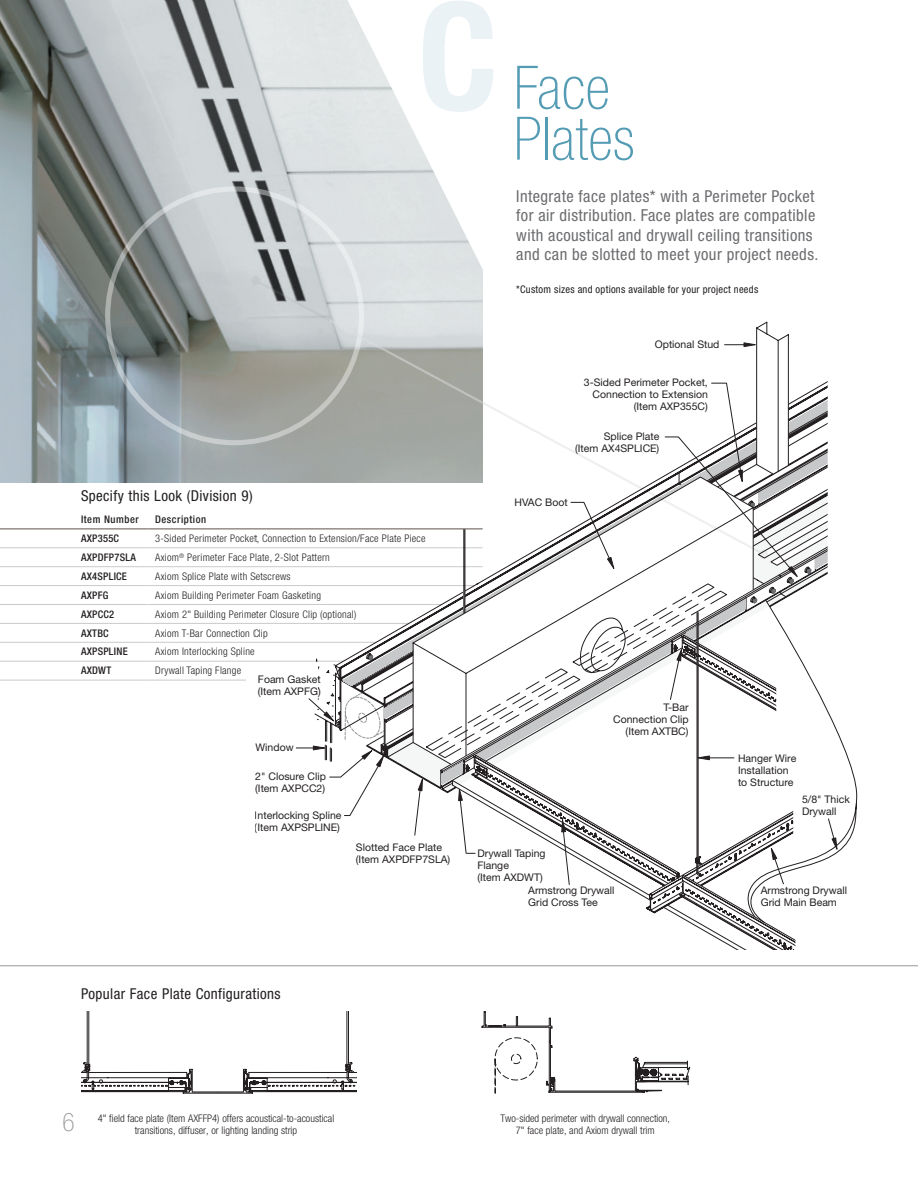
<style>
.page{position:relative;width:918px;height:1188px;background:#fff}
.page>*{position:absolute;margin:0;border:0;box-sizing:border-box;transform-origin:0 0}
.t1{font:700 condensed 150px "Helvetica Neue LT Std";color:#eaf2f6}
.t2{font:100 condensed 60px/51px "Helvetica Neue LT Std";letter-spacing:.01em;color:#549bb4}
.t3{font:100 condensed 25.5px "Helvetica Neue LT Std";color:#97999c}
.t4{font:condensed 16.5px/19.5px "Helvetica Neue LT Std";letter-spacing:.025em;color:#6c6d70}
.bullet_copy_headline{font:condensed 15px "Helvetica Neue LT Std";letter-spacing:.025em;color:#231f20}
.section_heading{font:condensed 15px "Helvetica Neue LT Std";letter-spacing:.025em;color:#231f20}
.t5{font:10.5px/12px "Helvetica Neue LT Std";color:#231f20}
.bullet_copy_text{font:300 condensed 10.5px "Helvetica Neue LT Std";letter-spacing:.025em;color:#231f20}
.bullet_copy_text-2{font:300 condensed 10.5px/12px "Helvetica Neue LT Std";color:#231f20;text-align:center}
.t6{font:500 condensed 10.5px "Helvetica Neue LT Std";letter-spacing:.025em;color:#231f20}
.t7{font:condensed 10.5px "Helvetica Neue LT Std";letter-spacing:.025em;color:#231f20}
.t8{font:500 condensed 10.5px "Helvetica Neue LT Std";letter-spacing:.05em;color:#231f20}
</style>
<div class="page">
<img style="left:0;top:0;width:483px;height:483px">
<svg style="left:348px;top:0;width:135px;height:270px;fill:#e4e8e9"></svg>
<svg style="left:0;top:965px;width:918px;height:103px"></svg>
<hr style="left:0;top:529px;width:148px;height:1px;background:#5d514e">
<hr style="left:148px;top:529px;width:335px;height:1px;background:#5d514e">
<hr style="left:0;top:548px;width:148px;height:1px;background:#cacacd">
<hr style="left:148px;top:548px;width:335px;height:1px;background:#cacacd">
<hr style="left:0;top:566px;width:148px;height:1px;background:#cacacd">
<hr style="left:0;top:585px;width:148px;height:1px;background:#cacacd">
<hr style="left:0;top:604px;width:148px;height:1px;background:#cacacd">
<hr style="left:0;top:623px;width:148px;height:1px;background:#cacacd">
<hr style="left:148px;top:566px;width:335px;height:1px;background:#cacacd">
<hr style="left:148px;top:585px;width:335px;height:1px;background:#cacacd">
<hr style="left:148px;top:604px;width:335px;height:1px;background:#cacacd">
<hr style="left:148px;top:623px;width:335px;height:1px;background:#cacacd">
<hr style="left:0;top:642px;width:148px;height:1px;background:#cacacd">
<hr style="left:148px;top:642px;width:335px;height:1px;background:#cacacd">
<hr style="left:0;top:661px;width:148px;height:1px;background:#cacacd">
<hr style="left:0;top:680px;width:148px;height:1px;background:#cacacd">
<hr style="left:148px;top:661px;width:335px;height:1px;background:#cacacd">
<hr style="left:148px;top:680px;width:335px;height:1px;background:#cacacd">
<div style="left:246px;top:673px;width:92px;height:21px;background:#fff"></div>
<svg style="left:253px;top:277px;width:230px;height:272px"></svg>
<div style="left:251px;top:276px;width:9px;height:9px;background:#c5cacc;border-radius:50%"></div>
<svg style="left:296px;top:287px;width:562px;height:663px"></svg>
<div style="left:807px;top:968px;width:104px;height:20px;background:#fff"></div>
<svg style="left:81px;top:1012px;width:277px;height:82px"></svg>
<hr style="left:87px;top:1012px;width:1px;height:51px;background:#231f20">
<svg style="left:482px;top:1011px;width:208px;height:83px"></svg>
<p class="t1" style="left:418px;top:-34px;width:82px">C</p>
<p class="section_heading" style="left:81px;top:487px;width:173px">Specify this Look (Division 9)</p>
<p class="t8" style="left:81px;top:513px;width:59px">Item Number</p>
<p class="t8" style="left:155px;top:513px;width:52px">Description</p>
<p class="t6" style="left:81px;top:532px;width:40px">AXP355C</p>
<p class="bullet_copy_text" style="left:155px;top:532px;width:272px">3-Sided Perimeter Pocket, Connection to Extension/Face Plate Piece</p>
<p class="t6" style="left:81px;top:551px;width:56px">AXPDFP7SLA</p>
<p class="bullet_copy_text" style="left:155px;top:551px;width:176px">Axiom<sup>®</sup> Perimeter Face Plate, 2-Slot Pattern</p>
<p class="t6" style="left:81px;top:570px;width:48px">AX4SPLICE</p>
<p class="bullet_copy_text" style="left:155px;top:570px;width:137px">Axiom Splice Plate with Setscrews</p>
<p class="t6" style="left:81px;top:589px;width:29px">AXPFG</p>
<p class="bullet_copy_text" style="left:155px;top:589px;width:167px">Axiom Building Perimeter Foam Gasketing</p>
<p class="t6" style="left:81px;top:608px;width:35px">AXPCC2</p>
<p class="bullet_copy_text" style="left:155px;top:608px;width:203px">Axiom 2" Building Perimeter Closure Clip (optional)</p>
<p class="t6" style="left:81px;top:627px;width:29px">AXTBC</p>
<p class="bullet_copy_text" style="left:155px;top:627px;width:114px">Axiom T-Bar Connection Clip</p>
<p class="t6" style="left:81px;top:646px;width:48px">AXPSPLINE</p>
<p class="bullet_copy_text" style="left:155px;top:646px;width:101px">Axiom Interlocking Spline</p>
<p class="t6" style="left:81px;top:664px;width:32px">AXDWT</p>
<p class="bullet_copy_text" style="left:155px;top:665px;width:88px">Drywall Taping Flange</p>
<p class="t5" style="left:258px;top:673px;width:64px">Foam Gasket (Item AXPFG)</p>
<p class="t5" style="left:256px;top:741px;width:40px">Window</p>
<p class="t5" style="left:255px;top:770px;width:72px">2" Closure Clip (Item AXPCC2)</p>
<p class="t5" style="left:255px;top:809px;width:88px">Interlocking Spline (Item AXPSPLINE)</p>
<p class="t2" style="left:514px;top:62px;width:122px">Face<br>Plates</p>
<p class="t4" style="left:516px;top:186px;width:304px">Integrate face plates* with a Perimeter Pocket for air distribution. Face plates are compatible with acoustical and drywall ceiling transitions and can be slotted to meet your project needs.</p>
<p class="t7" style="left:516px;top:283px;width:244px">*Custom sizes and options available for your project needs</p>
<p class="t5" style="left:655px;top:338px;width:66px">Optional Stud</p>
<p class="t5" style="left:584px;top:376px;width:125px;text-align:right">3-Sided Perimeter Pocket,<br>Connection to Extension (Item AXP355C)</p>
<p class="t5" style="left:575px;top:430px;width:86px;text-align:right">Splice Plate<br>(Item AX4SPLICE)</p>
<p class="t5" style="left:514px;top:496px;width:55px">HVAC Boot</p>
<p class="t5" style="left:613px;top:701px;width:77px;text-align:right">T-Bar<br>Connection Clip (Item AXTBC)</p>
<p class="t5" style="left:738px;top:752px;width:60px">Hanger Wire<br>Installation to Structure</p>
<p class="t5" style="left:802px;top:793px;width:49px">5/8" Thick<br>Drywall</p>
<p class="bullet_copy_headline" style="left:81px;top:985px;width:201px">Popular Face Plate Configurations</p>
<p class="t5" style="left:356px;top:841px;width:96px">Slotted Face Plate (Item AXPDFP7SLA)</p>
<p class="t5" style="left:477px;top:847px;width:70px">Drywall Taping<br>Flange<br>(Item AXDWT)</p>
<p class="t5" style="left:528px;top:885px;width:88px">Armstrong Drywall<br>Grid Cross Tee</p>
<p class="t3" style="left:63px;top:1108px;width:14px">6</p>
<p class="bullet_copy_text-2" style="left:98px;top:1112px;width:238px">4" field face plate (Item AXFFP4) offers acoustical-to-acoustical transitions, diffuser, or lighting landing strip</p>
<p class="bullet_copy_text-2" style="left:501px;top:1112px;width:171px">Two-sided perimeter with drywall connection,<br>7" face plate, and Axiom drywall trim</p>
<p class="t5" style="left:761px;top:884px;width:88px">Armstrong Drywall<br>Grid Main Beam</p>
</div>
